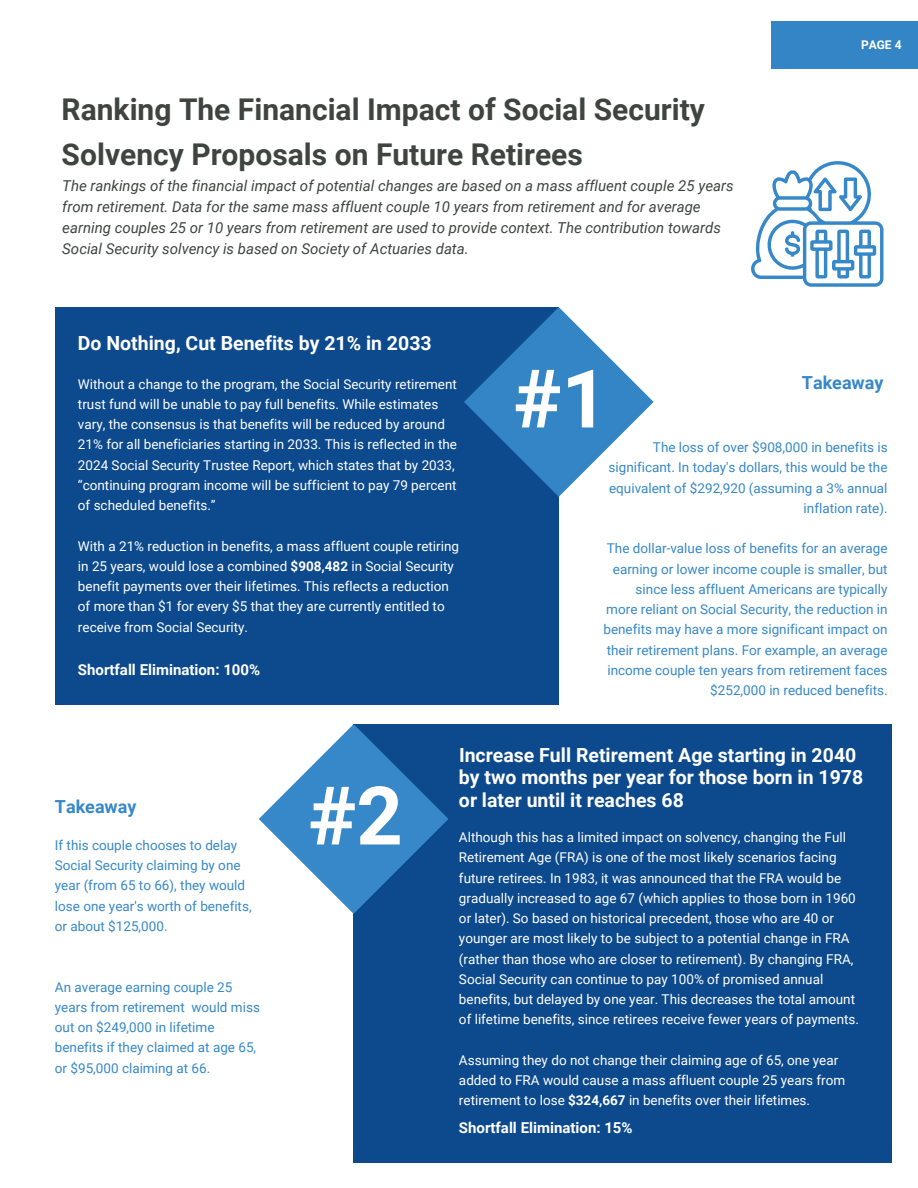
<style>
.page{position:relative;width:918px;height:1188px;background:#fff}
.page>*{position:absolute;margin:0;border:0;box-sizing:border-box;transform-origin:0 0}
.t1{font:700 81px "Roboto";color:#fff}
.t2{font:700 30px/45px "Roboto";color:#3f4440}
.t3{font:700 19.5px/22.5px "Roboto";color:#fff}
.t4{font:700 18px "Roboto";color:#3788c8}
.t5{font:italic 15px/20.9px "Roboto";color:#3f4440}
.t6{font:700 15px "Roboto";color:#fff}
.t7{font:13.5px/20.2px "Roboto";color:#fff}
.t8{font:13.5px/20.2px "Roboto";color:#3788c8;text-align:right}
.t9{font:13.5px/20.2px "Roboto";color:#3788c8}
.t10{font:700 12px "Roboto";color:#fff}
.s1{font-weight:700}
.s2{font-style:inherit}
</style>
<div class="page">
<div style="left:771px;top:22px;width:147px;height:47px;background:#3385c5"></div>
<svg style="left:751px;top:161px;width:132px;height:126px"></svg>
<div style="left:55px;top:307px;width:503px;height:398px;background:#0d4a8d"></div>
<div style="left:354px;top:724px;width:537px;height:439px;background:#0d4a8d"></div>
<svg style="left:464px;top:307px;width:190px;height:190px"></svg>
<svg style="left:259px;top:724px;width:189px;height:190px"></svg>
<h5 class="t2" style="left:62px;top:86px;width:645px">Ranking The Financial Impact of Social Security<br>Solvency Proposals on Future Retirees</h5>
<h5 class="t5" style="left:62px;top:175px;width:673px">The rankings of the financial impact of potential changes are based on a mass affluent couple 25 years from retirement. Data for the same mass affluent couple 10 years from retirement and for average earning couples 25 or 10 years from retirement are used to provide context. The contribution towards Social Security solvency is based on Society of Actuaries data.</h5>
<p class="t10" style="left:861px;top:36px;width:42px">PAGE 4</p>
<h5 class="t3" style="left:78px;top:331px;width:355px">Do Nothing, Cut Benefits by 21% in 2033</h5>
<h3 class="t7" style="left:78px;top:373px;width:381px">Without a change to the program, the Social Security retirement trust fund will be unable to pay full benefits. While estimates vary, the consensus is that benefits will be reduced by around 21% for all beneficiaries starting in 2033. This is reflected in the 2024 Social Security Trustee Report, which states that by 2033, “continuing program income will be sufficient to pay 79 percent of scheduled benefits.”</h3>
<h5 class="t7" style="left:78px;top:535px;width:383px">With a 21% reduction in benefits, a mass affluent couple retiring in 25 years, would lose a combined <span class="s1">$908,482</span> in Social Security benefit payments over their lifetimes. This reflects a reduction of more than $1 for every $5 that they are currently entitled to receive from Social Security.</h5>
<h2 class="t6" style="left:78px;top:660px;width:184px">Shortfall Elimination: 100%</h2>
<p class="t1" style="left:513px;top:342px;width:96px">#1</p>
<h4 class="t4" style="left:802px;top:370px;width:83px">Takeaway</h4>
<h5 class="t8" style="left:609px;top:437px;width:281px">The loss of over $908,000 in benefits is significant. In today's dollars, this would be the equivalent of $292,920 (assuming a 3% annual inflation rate).</h5>
<h5 class="t8" style="left:603px;top:538px;width:286px">The dollar-value loss of benefits for an average earning or lower income couple is smaller, but since less affluent Americans are typically more reliant on Social Security, the reduction in benefits may have a more significant impact on their retirement plans. <span class="s2">For example, an average income couple ten years from retirement faces $252,000 in reduced benefits.</span></h5>
<h1 class="t4" style="left:55px;top:794px;width:83px">Takeaway</h1>
<h1 class="t8" style="left:55px;top:834px;width:198px;text-align:left">If this couple choose<span class="s2">s</span> to delay<br>Social Security claiming by one year (from 65 to 66), they would lose one year<span class="s2">'s</span> worth of benefits, or about $12<span class="s2">5,</span>000.</h1>
<h1 class="t9" style="left:55px;top:976px;width:207px">An average earning couple 25 years from retirement would miss out on $249,000 in lifetime benefits if they claimed at age 65, or $95,000 claiming at 66.</h1>
<h4 class="t1" style="left:308px;top:759px;width:96px">#2</h4>
<p class="t3" style="left:459px;top:743px;width:406px">Increase Full Retirement Age starting in 2040 by two months per year for those born in 1978 or <span class="s2">later</span> until it reaches 68</p>
<p class="t7" style="left:459px;top:827px;width:402px">Although this has a limited impact on solvency, changing the Full Retirement Age (FRA) is one of the most likely scenarios facing future retirees. In 1983, it was announced that the FRA would be gradually increased to age 67 (which applies to those born in 1960 or later). So based on historical precedent, those who are 40 or younger are most likely to be subject to a potential change in FRA (rather than those who are closer to retirement). By changing FRA, Social Security can continue to pay 100% of promised annual benefits, but delayed by one year. This decreases the total amount of lifetime benefits, since retirees receive fewer years of payments.</p>
<p class="t7" style="left:459px;top:1049px;width:388px">Assuming they do not change their claiming age of 65, one year added to FRA would cause a mass affluent couple <span class="s2">25 years from retirement</span> to lose <span class="s1">$324,667</span> in benefits over their <span class="s2">lifetimes.</span></p>
<p class="t6" style="left:459px;top:1117px;width:175px">Shortfall Elimination: 15%</p>
</div>
